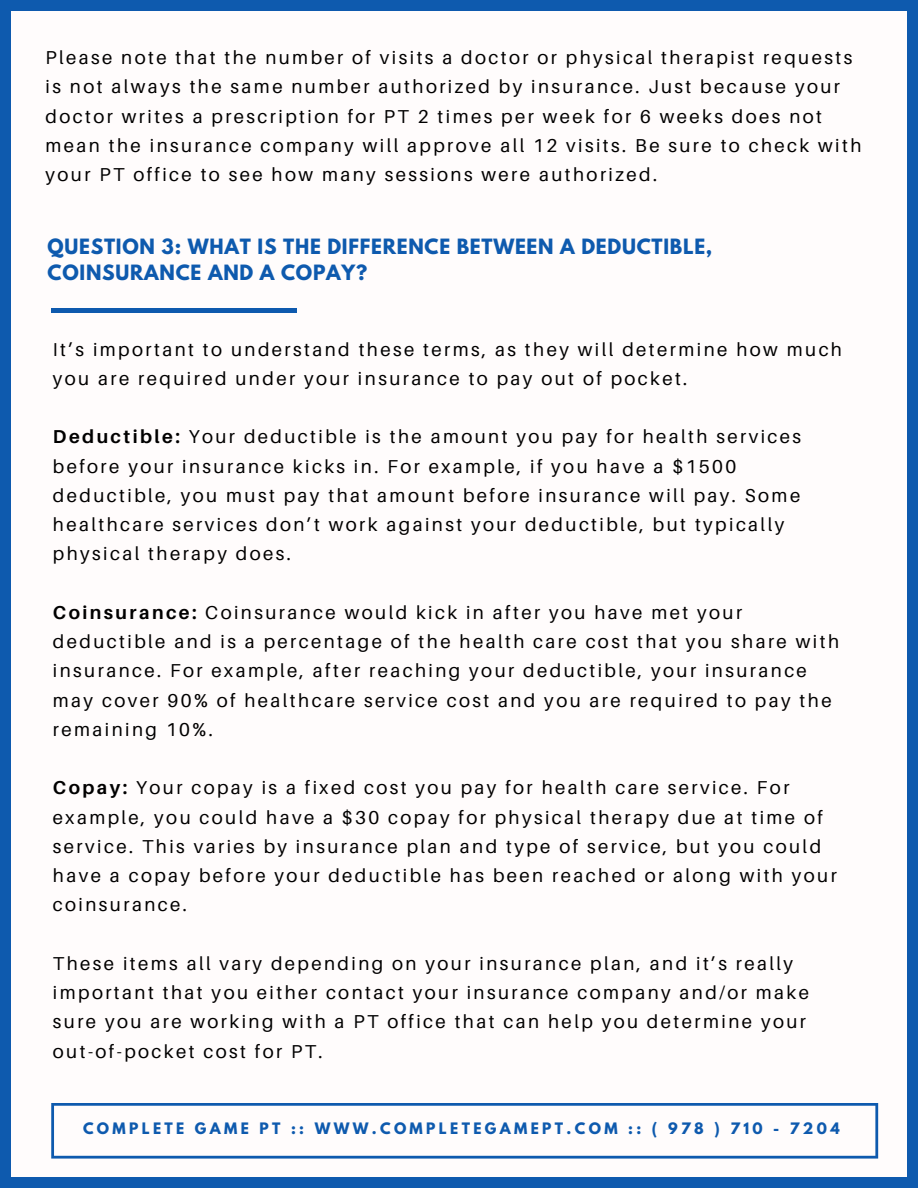
<style>
.page{position:relative;width:918px;height:1188px;background:#0e5aae}
.page>*{position:absolute;margin:0;border:0;box-sizing:border-box;transform-origin:0 0}
.t1{font:18.75px/29.2px "Aileron";letter-spacing:.13em;color:#000}
.t2{font:700 18.75px/25.8px "League Spartan";letter-spacing:.04em;color:#0e5aae}
.t3{font:700 13.95px "League Spartan";letter-spacing:.24em;color:#0e5aae}
.s1{font-weight:700}
</style>
<div class="page">
<div style="left:11px;top:11px;width:896px;height:1166px;background:#fffcfc"></div>
<svg style="left:51px;top:1103px;width:827px;height:56px"></svg>
<hr style="left:51px;top:309px;width:245px;height:3px;background:#0e5aae">
<p class="t1" style="left:46px;top:43px;width:817px">Please note that the number of visits a doctor or physical therapist requests is not always the same number authorized by insurance. Just because your doctor writes a prescription for PT 2 times per week for 6 weeks does not mean the insurance company will approve all 12 visits. Be sure to check with your PT office to see how many sessions were authorized.</p>
<p class="t2" style="left:48px;top:236px;width:666px">QUESTION 3: WHAT IS THE DIFFERENCE BETWEEN A DEDUCTIBLE,<br>COINSURANCE AND A COPAY?</p>
<p class="t1" style="left:53px;top:334px;width:791px">It’s important to understand these terms, as they will determine how much you are required under your insurance to pay out of pocket.</p>
<p class="t1" style="left:53px;top:422px;width:750px"><span class="s1">Deductible:</span> Your deductible is the amount you pay for health services before your insurance kicks in. For example, if you have a $1500 deductible, you must pay that amount before insurance will pay. Some healthcare services don’t work against your deductible, but typically physical therapy does.</p>
<p class="t1" style="left:53px;top:597px;width:788px"><span class="s1">Coinsurance:</span> Coinsurance would kick in after you have met your deductible and is a percentage of the health care cost that you share with insurance. For example, after reaching your deductible, your insurance may cover 90% of healthcare service cost and you are required to pay the remaining 10%.</p>
<p class="t1" style="left:53px;top:773px;width:786px"><span class="s1">Copay:</span> Your copay is a fixed cost you pay for health care service. For example, you could have a $30 copay for physical therapy due at time of service. This varies by insurance plan and type of service, but you could have a copay before your deductible has been reached or along with your coinsurance.</p>
<p class="t1" style="left:53px;top:948px;width:758px">These items all vary depending on your insurance plan, and it’s really important that you either contact your insurance company and/or make sure you are working with a PT office that can help you determine your out-of-pocket cost for PT.</p>
<p class="t3" style="left:83px;top:1121px;width:758px">COMPLETE GAME PT :: WWW.COMPLETEGAMEPT.COM :: ( 978 ) 710 - 7204</p>
</div>
